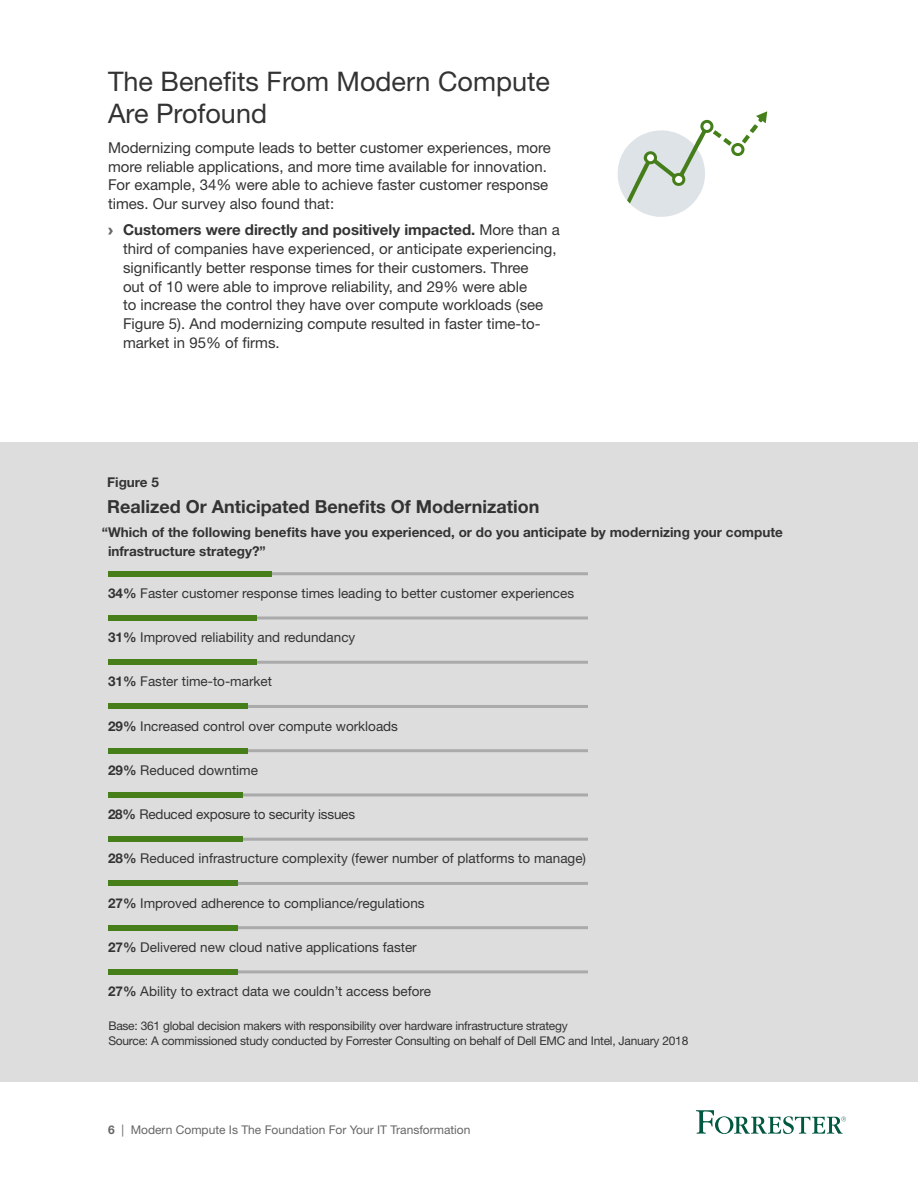
<style>
.page{position:relative;width:918px;height:1188px;background:#fff}
.page>*{position:absolute;margin:0;border:0;box-sizing:border-box;transform-origin:0 0}
.t1{font:27px/31.5px "Helvetica Neue LT Std";color:#333}
.t2{font:700 18px "Helvetica Neue LT Std";color:#333}
.t3{font:15px/18.8px "Helvetica Neue LT Std";color:#333}
.t4{font:13.5px "Helvetica Neue LT Std";color:#333}
.t5{font:700 13.5px/18.8px "Helvetica Neue LT Std";color:#333}
.t6{font:12px/15px "Helvetica Neue LT Std";letter-spacing:-.02em;color:#333}
.t7{font:12px "Helvetica Neue LT Std";color:#666}
.s1{font-family:"Arial";font-weight:900;color:#666}
.s2{font-weight:700}
</style>
<div class="page">
<svg style="left:696px;top:1110px;width:150px;height:24px"></svg>
<svg style="left:731px;top:143px;width:14px;height:13px"></svg>
<svg style="left:742px;top:111px;width:25px;height:33px"></svg>
<svg style="left:617px;top:119px;width:115px;height:98px"></svg>
<div style="left:675px;top:176px;width:7px;height:7px;background:#fff;border-radius:50%"></div>
<div style="left:703px;top:123px;width:7px;height:7px;background:#fff;border-radius:50%"></div>
<div style="left:647px;top:154px;width:7px;height:7px;background:#fff;border-radius:50%"></div>
<div style="left:734px;top:146px;width:7px;height:7px;background:#fff;border-radius:50%"></div>
<div style="left:0;top:442px;width:918px;height:640px;background:#ddd"></div>
<hr style="left:108px;top:572px;width:480px;height:3px;background:#aaa">
<div style="left:108px;top:571px;width:163px;height:6px;background:#467f1a"></div>
<svg style="left:257px;top:616px;width:331px;height:4px"></svg>
<div style="left:108px;top:615px;width:149px;height:6px;background:#467f1a"></div>
<hr style="left:108px;top:661px;width:480px;height:3px;background:#aaa">
<div style="left:108px;top:659px;width:149px;height:6px;background:#467f1a"></div>
<hr style="left:108px;top:705px;width:480px;height:3px;background:#aaa">
<div style="left:108px;top:703px;width:139px;height:6px;background:#467f1a"></div>
<hr style="left:108px;top:749px;width:480px;height:3px;background:#aaa">
<div style="left:108px;top:748px;width:139px;height:6px;background:#467f1a"></div>
<hr style="left:108px;top:793px;width:480px;height:3px;background:#aaa">
<div style="left:108px;top:792px;width:134px;height:6px;background:#467f1a"></div>
<hr style="left:108px;top:838px;width:480px;height:3px;background:#aaa">
<div style="left:108px;top:836px;width:134px;height:6px;background:#467f1a"></div>
<hr style="left:108px;top:882px;width:480px;height:3px;background:#aaa">
<div style="left:108px;top:880px;width:130px;height:6px;background:#467f1a"></div>
<hr style="left:108px;top:926px;width:480px;height:3px;background:#aaa">
<div style="left:108px;top:925px;width:130px;height:6px;background:#467f1a"></div>
<hr style="left:108px;top:970px;width:480px;height:3px;background:#aaa">
<div style="left:108px;top:969px;width:130px;height:6px;background:#467f1a"></div>
<h1 class="t1" style="left:108px;top:66px;width:444px">The Benefits From Modern Compute<br>Are Profound</h1>
<p class="t3" style="left:108px;top:138px;width:444px">Modernizing compute leads to better customer experiences, more more reliable applications, and more time available for innovation.<br>For example, 34% were able to achieve faster customer response times. Our survey also found that:</p>
<p class="t3" style="left:123px;top:220px;width:438px;text-indent:-15px"><span class="s1">›</span> <span class="s2">Customers were directly and positively impacted.</span> More than a third of companies have experienced, or anticipate experiencing, significantly better response times for their customers. Three<br>out of 10 were able to improve reliability, and 29% were able<br>to increase the control they have over compute workloads (see Figure 5). And modernizing compute resulted in faster time-to&shy;market in 95% of firms.</p>
<p class="t5" style="left:107px;top:472px;width:53px">Figure 5</p>
<p class="t2" style="left:107px;top:496px;width:434px">Realized Or Anticipated Benefits Of Modernization</p>
<p class="t5" style="left:108px;top:523px;width:676px;text-indent:-6px">“Which of the following benefits have you experienced, or do you anticipate by modernizing your compute infrastructure strategy?”</p>
<p class="t4" style="left:108px;top:585px;width:468px"><span class="s2">34%</span> Faster customer response times leading to better customer experiences</p>
<p class="t4" style="left:108px;top:629px;width:249px"><span class="s2">31%</span> Improved reliability and redundancy</p>
<p class="t4" style="left:108px;top:674px;width:166px"><span class="s2">31%</span> Faster time-to-market</p>
<p class="t4" style="left:108px;top:718px;width:292px"><span class="s2">29%</span> Increased control over compute workloads</p>
<p class="t4" style="left:108px;top:762px;width:152px"><span class="s2">29%</span> Reduced downtime</p>
<p class="t4" style="left:108px;top:806px;width:249px"><span class="s2">28%</span> Reduced exposure to security issues</p>
<p class="t4" style="left:108px;top:851px;width:480px"><span class="s2">28%</span> Reduced infrastructure complexity (fewer number of platforms to manage)</p>
<p class="t4" style="left:108px;top:895px;width:318px"><span class="s2">27%</span> Improved adherence to compliance/regulations</p>
<p class="t4" style="left:108px;top:939px;width:310px"><span class="s2">27%</span> Delivered new cloud native applications faster</p>
<p class="t4" style="left:108px;top:983px;width:325px"><span class="s2">27%</span> Ability to extract data we couldn’t access before</p>
<p class="t6" style="left:108px;top:1018px;width:582px">Base: 361 global decision makers with responsibility over hardware infrastructure strategy<br>Source: A commissioned study conducted by Forrester Consulting on behalf of Dell EMC and Intel, January 2018</p>
<p class="t7" style="left:108px;top:1123px;width:364px"><span class="s2">6</span> | Modern Compute Is The Foundation For Your IT Transformation</p>
</div>
